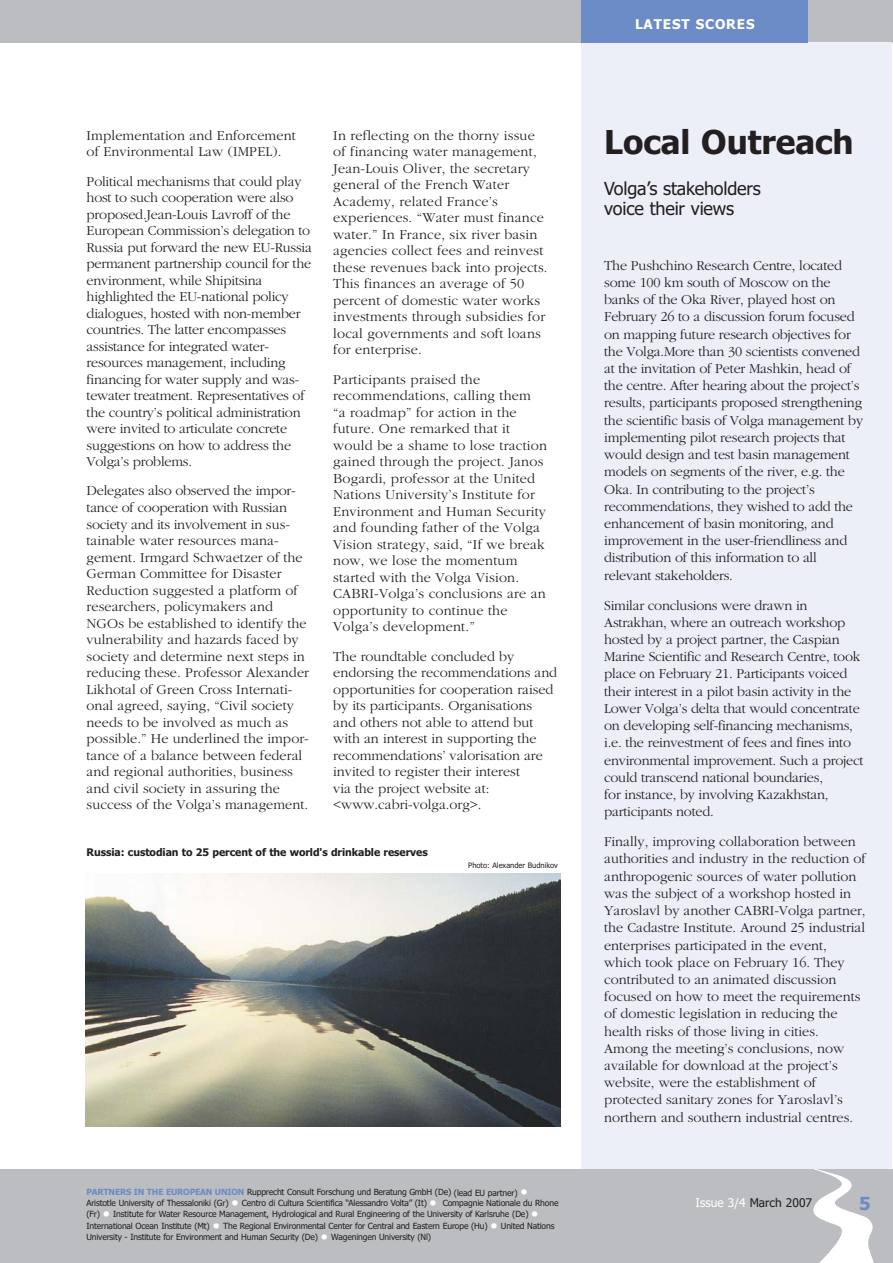
<style>
.page{position:relative;width:893px;height:1263px;background:#fff}
.page>*{position:absolute;margin:0;border:0;box-sizing:border-box;transform-origin:0 0}
.t1{font:700 33px "Tahoma";color:#231f20}
.t2{font:18px/19.5px "Tahoma";letter-spacing:-.01em;color:#231f20}
.t3{font:700 18px "Tahoma";color:#6c8cc7}
.t4{font:14.25px/16.5px "Garamond CEE";color:#231f20}
.t5{font:700 13.5px "Tahoma";letter-spacing:.065em;color:#fff}
.t6{font:12px "Tahoma";color:#231f20}
.t7{font:700 10.5px "Tahoma";letter-spacing:-.005em;color:#231f20}
.t8{font:8.55px/11.1px "Tahoma";letter-spacing:-.015em;color:#231f20}
.t9{font:7.5px "Tahoma";color:#231f20}
.s1{font-weight:700;color:#6c8cc7}
.s2{font-size:15.75px;color:#fff}
.s3{color:#fff}
</style>
<div class="page">
<div style="left:0;top:1169px;width:892px;height:94px;background:#bbbdc0"></div>
<svg style="left:813px;top:1169px;width:61px;height:94px"></svg>
<div style="left:0;top:0;width:892px;height:43px;background:#bbbdc0"></div>
<div style="left:581px;top:43px;width:310px;height:1126px;background:#eceef8"></div>
<img style="left:85px;top:873px;width:475px;height:254px">
<div style="left:581px;top:0;width:227px;height:43px;background:#6c8cc7"></div>
<p class="t4" style="left:87px;top:128px;width:211px">Implementation and Enforcement of Environmental Law (IMPEL).</p>
<p class="t4" style="left:87px;top:174px;width:227px">Political mechanisms that could play host to such cooperation were also proposed.Jean-Louis Lavroff of the European Commission’s delegation to Russia put forward the new EU-Russia permanent partnership council for the environment, while Shipitsina highlighted the EU-national policy dialogues, hosted with non-member countries. The latter encompasses assistance for integrated water&shy;resources management, including financing for water supply and was&shy;tewater treatment. Representatives of the country’s political administration were invited to articulate concrete suggestions on how to address the Volga’s problems.</p>
<p class="t4" style="left:87px;top:484px;width:224px">Delegates also observed the impor&shy;tance of cooperation with Russian society and its involvement in sus&shy;tainable water resources mana&shy;gement. Irmgard Schwaetzer of the German Committee for Disaster Reduction suggested a platform of researchers, policymakers and NGOs be established to identify the vulnerability and hazards faced by society and determine next steps in reducing these. Professor Alexander Likhotal of Green Cross Internati&shy;onal agreed, saying, “Civil society needs to be involved as much as possible.” He underlined the impor&shy;tance of a balance between federal and regional authorities, business and civil society in assuring the success of the Volga’s management.</p>
<p class="t4" style="left:333px;top:128px;width:216px">In reflecting on the thorny issue of financing water management,<br>Jean-Louis Oliver, the secretary general of the French Water<br>Academy, related France’s experiences. “Water must finance water.” In France, six river basin agencies collect fees and reinvest these revenues back into projects.<br>This finances an average of 50 percent of domestic water works investments through subsidies for local governments and soft loans for enterprise.</p>
<p class="t4" style="left:333px;top:372px;width:215px">Participants praised the recommendations, calling them “a roadmap” for action in the future. One remarked that it would be a shame to lose traction gained through the project. Janos<br>Bogardi, professor at the United<br>Nations University’s Institute for<br>Environment and Human Security and founding father of the Volga<br>Vision strategy, said, “If we break now, we lose the momentum started with the Volga Vision.<br>CABRI-Volga’s conclusions are an opportunity to continue the<br>Volga’s development.”</p>
<p class="t4" style="left:333px;top:649px;width:225px">The roundtable concluded by endorsing the recommendations and opportunities for cooperation raised by its participants. Organisations and others not able to attend but with an interest in supporting the recommendations’ valorisation are invited to register their interest<br>via the project website at: &lt;www.cabri-volga.org&gt;.</p>
<p class="t7" style="left:87px;top:848px;width:343px">Russia: custodian to 25 percent of the world's drinkable reserves</p>
<p class="t9" style="left:468px;top:862px;width:91px">Photo: Alexander Budnikov</p>
<p class="t8" style="left:86px;top:1187px;width:473px"><span class="s1">PARTNERS IN THE EUROPEAN UNION</span> Rupprecht Consult Forschung und Beratung GmbH (De) (lead EU partner) <span class="s2">• </span>Aristotle University of Thessaloniki (Gr) <span class="s2">•</span> Centro di Cultura Scientifica “Alessandro Volta” (It) <span class="s2">•</span> Compagnie Nationale du Rhone (Fr) <span class="s2">•</span> Institute for Water Resource Management, Hydrological and Rural Engineering of the University of Karlsruhe (De) <span class="s2">• </span>International Ocean Institute (Mt) <span class="s2">•</span> The Regional Environmental Center for Central and Eastern Europe (Hu) <span class="s2">•</span> United Nations University - Institute for Environment and Human Security (De) <span class="s2">•</span> Wageningen University (Nl)</p>
<p class="t5" style="left:635px;top:19px;width:121px">LATEST SCORES</p>
<h1 class="t1" style="left:604px;top:129px;width:251px">Local Outreach</h1>
<p class="t2" style="left:604px;top:180px;width:158px">Volga’s stakeholders voice their views</p>
<p class="t4" style="left:604px;top:258px;width:260px;line-height:17.2px">The Pushchino Research Centre, located some 100 km south of Moscow on the banks of the Oka River, played host on February 26 to a discussion forum focused on mapping future research objectives for the Volga.More than 30 scientists convened at the invitation of Peter Mashkin, head of the centre. After hearing about the project’s results, participants proposed strengthening the scientific basis of Volga management by implementing pilot research projects that would design and test basin management models on segments of the river, e.g. the Oka. In contributing to the project’s recommendations, they wished to add the enhancement of basin monitoring, and improvement in the user-friendliness and distribution of this information to all relevant stakeholders.</p>
<p class="t4" style="left:604px;top:598px;width:261px;line-height:17.2px">Similar conclusions were drawn in Astrakhan, where an outreach workshop hosted by a project partner, the Caspian Marine Scientific and Research Centre, took place on February 21. Participants voiced their interest in a pilot basin activity in the Lower Volga’s delta that would concentrate on developing self-financing mechanisms, i.e. the reinvestment of fees and fines into environmental improvement. Such a project could transcend national boundaries,<br>for instance, by involving Kazakhstan, participants noted.</p>
<p class="t4" style="left:604px;top:834px;width:263px;line-height:17.2px">Finally, improving collaboration between authorities and industry in the reduction of anthropogenic sources of water pollution was the subject of a workshop hosted in Yaroslavl by another CABRI-Volga partner, the Cadastre Institute. Around 25 industrial enterprises participated in the event, which took place on February 16. They contributed to an animated discussion focused on how to meet the requirements of domestic legislation in reducing the health risks of those living in cities.<br>Among the meeting’s conclusions, now available for download at the project’s website, were the establishment of protected sanitary zones for Yaroslavl’s northern and southern industrial centres.</p>
<p class="t6" style="left:695px;top:1198px;width:118px"><span class="s3">Issue 3/4</span> March 2007</p>
<p class="t3" style="left:859px;top:1196px;width:13px">5</p>
</div>
